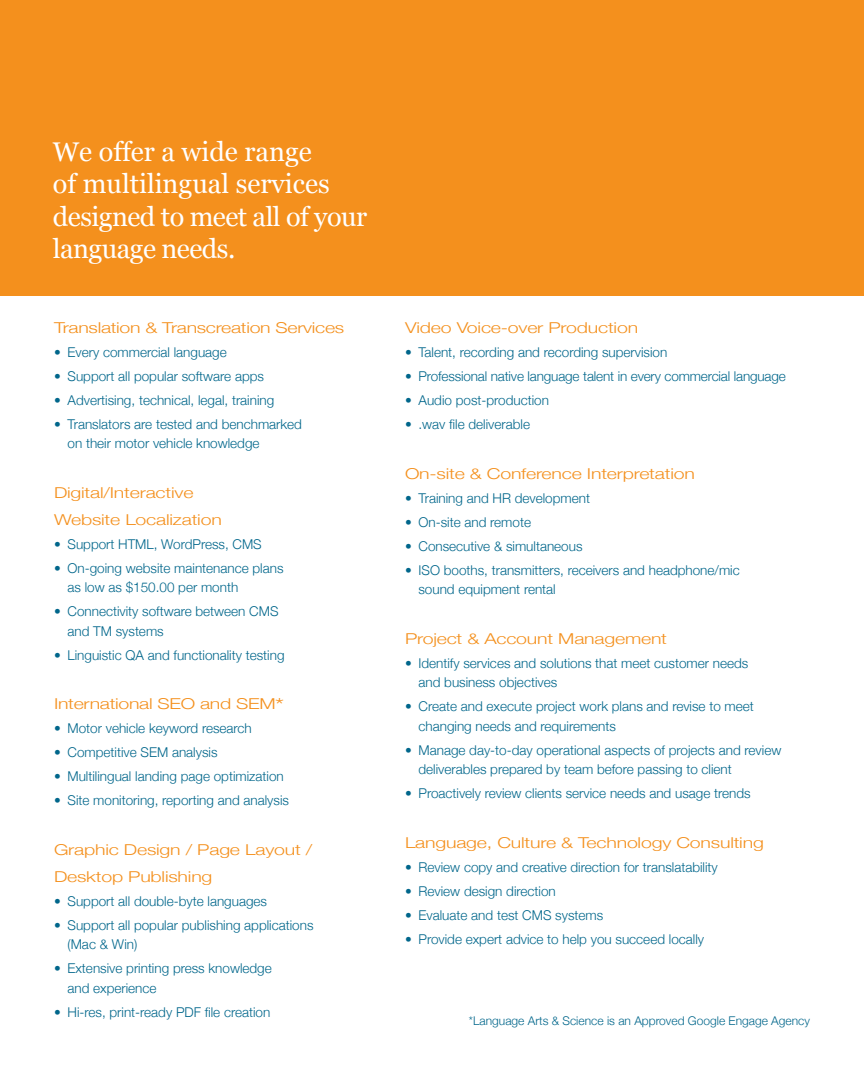
<style>
.page{position:relative;width:864px;height:1080px;background:#fff}
.page>*{position:absolute;margin:0;border:0;box-sizing:border-box;transform-origin:0 0}
.t1{font:27px/32.4px "Georgia";color:#fff}
.t2{font:300 15px/27px "Helvetica Neue";letter-spacing:-.01em;color:#f4901d;scale:1.3 1}
.t3{font:300 13.5px/19.5px "Helvetica Neue";color:#00668b}
.t4{font:300 12px "Helvetica Neue";color:#00668b}
.s1{font-size:19.5px}
</style>
<div class="page">
<div style="left:1px;top:0;width:863px;height:295px;background:#f4901d"></div>
<h1 class="t1" style="left:53px;top:136px;width:316px">We offer a wide range<br>of multilingual services designed to meet all of your language needs.</h1>
<p class="t2" style="left:54px;top:314px;width:225px">Translation &amp; Transcreation Services</p>
<p class="t3" style="left:54px;top:342px;width:174px">• Every commercial language</p>
<p class="t3" style="left:54px;top:366px;width:212px">• Support all popular software apps</p>
<p class="t3" style="left:54px;top:390px;width:222px">• Advertising, technical, legal, training</p>
<p class="t3" style="left:68px;top:414px;width:236px;text-indent:-14px">• Translators are tested and benchmarked on their motor vehicle knowledge</p>
<p class="t2" style="left:54px;top:479px;width:131px">Digital/Interactive<br>Website Localization</p>
<p class="t3" style="left:54px;top:534px;width:209px">• Support HTML, WordPress, CMS</p>
<p class="t3" style="left:68px;top:558px;width:218px;text-indent:-14px">• On-going website maintenance plans as low as $150.00 per month</p>
<p class="t3" style="left:68px;top:601px;width:213px;text-indent:-14px">• Connectivity software between CMS and TM systems</p>
<p class="t3" style="left:54px;top:645px;width:232px">• Linguistic QA and functionality testing</p>
<p class="t2" style="left:54px;top:690px;width:179px">International SEO and SEM<span class="s1">*</span></p>
<p class="t3" style="left:54px;top:718px;width:199px">• Motor vehicle keyword research</p>
<p class="t3" style="left:54px;top:742px;width:165px">• Competitive SEM analysis</p>
<p class="t3" style="left:54px;top:766px;width:231px">• Multilingual landing page optimization</p>
<p class="t3" style="left:54px;top:790px;width:237px">• Site monitoring, reporting and analysis</p>
<p class="t2" style="left:54px;top:836px;width:200px">Graphic Design / Page Layout /<br>Desktop Publishing</p>
<p class="t3" style="left:54px;top:891px;width:215px">• Support all double-byte languages</p>
<p class="t3" style="left:68px;top:915px;width:248px;text-indent:-14px">• Support all popular publishing applications (Mac &amp; Win)</p>
<p class="t3" style="left:68px;top:958px;width:206px;text-indent:-14px">• Extensive printing press knowledge and experience</p>
<p class="t3" style="left:54px;top:1002px;width:218px">• Hi-res, print-ready PDF file creation</p>
<p class="t2" style="left:405px;top:314px;width:181px">Video Voice-over Production</p>
<p class="t3" style="left:405px;top:342px;width:264px">• Talent, recording and recording supervision</p>
<p class="t3" style="left:405px;top:366px;width:382px">• Professional native language talent in every commercial language</p>
<p class="t3" style="left:405px;top:390px;width:146px">• Audio post-production</p>
<p class="t3" style="left:405px;top:414px;width:127px">• .wav file deliverable</p>
<p class="t2" style="left:405px;top:459px;width:225px">On-site &amp; Conference Interpretation</p>
<p class="t3" style="left:405px;top:488px;width:187px">• Training and HR development</p>
<p class="t3" style="left:405px;top:512px;width:128px">• On-site and remote</p>
<p class="t3" style="left:405px;top:536px;width:179px">• Consecutive &amp; simultaneous</p>
<p class="t3" style="left:418px;top:560px;width:323px;text-indent:-14px">• ISO booths, transmitters, receivers and headphone/mic sound equipment rental</p>
<p class="t2" style="left:405px;top:624px;width:203px">Project &amp; Account Management</p>
<p class="t3" style="left:418px;top:653px;width:331px;text-indent:-14px">• Identify services and solutions that meet customer needs and business objectives</p>
<p class="t3" style="left:418px;top:696px;width:337px;text-indent:-14px">• Create and execute project work plans and revise to meet changing needs and requirements</p>
<p class="t3" style="left:418px;top:740px;width:364px;text-indent:-14px">• Manage day-to-day operational aspects of projects and review deliverables prepared by team before passing to client</p>
<p class="t3" style="left:405px;top:783px;width:347px">• Proactively review clients service needs and usage trends</p>
<p class="t2" style="left:405px;top:828px;width:278px">Language, Culture &amp; Technology Consulting</p>
<p class="t3" style="left:405px;top:857px;width:314px">• Review copy and creative direction for translatability</p>
<p class="t3" style="left:405px;top:881px;width:152px">• Review design direction</p>
<p class="t3" style="left:405px;top:905px;width:200px">• Evaluate and test CMS systems</p>
<p class="t3" style="left:405px;top:929px;width:301px">• Provide expert advice to help you succeed locally</p>
<p class="t4" style="left:469px;top:1013px;width:343px">*Language Arts &amp; Science is an Approved Google Engage Agency</p>
</div>
